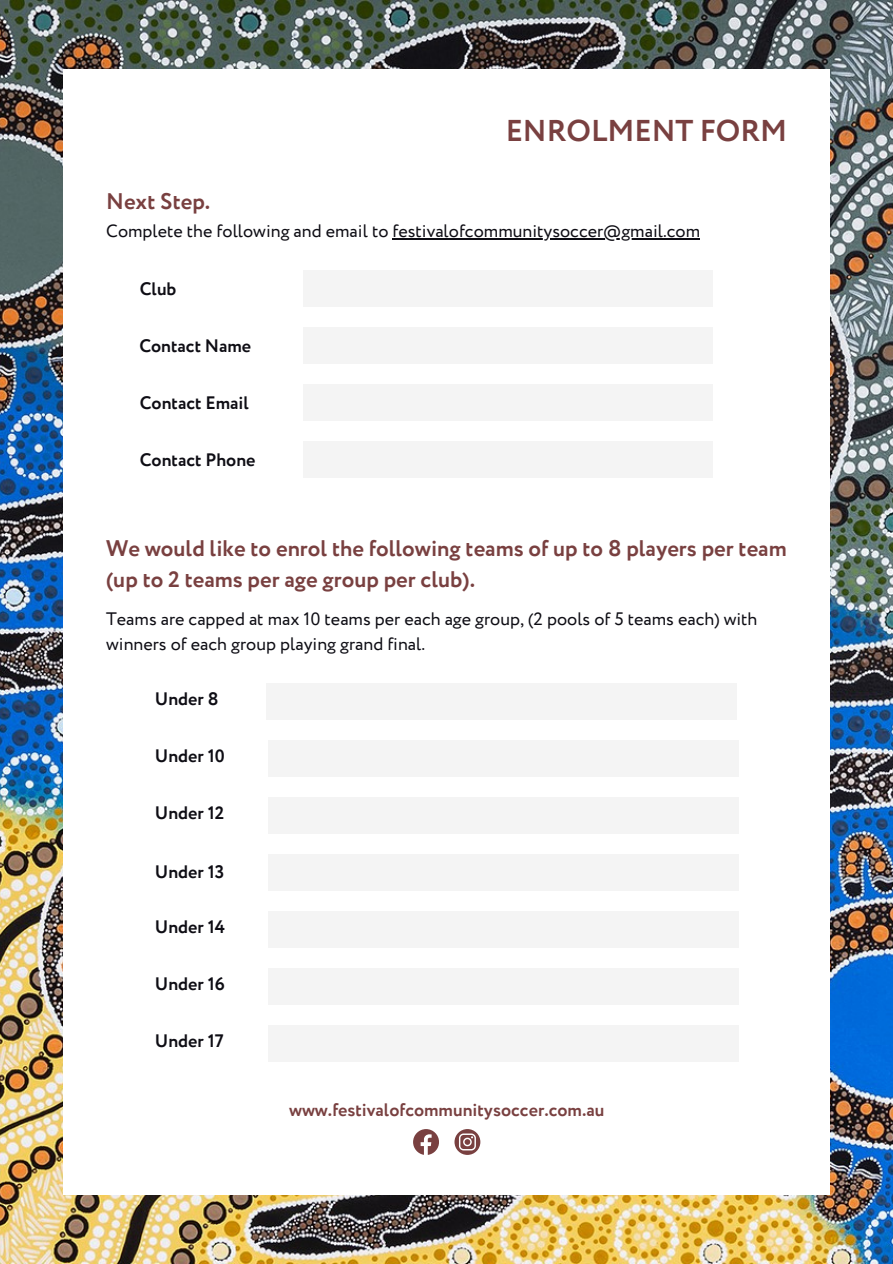
<style>
.page{position:relative;width:893px;height:1264px;background:#fff}
.page>*{position:absolute;margin:0;border:0;box-sizing:border-box;transform-origin:0 0}
.t1{font:700 30px "Circe";color:#794040}
.t2{font:700 22.5px/30.3px "Circe";color:#794040}
.t3{font:18px/24.8px "Circe";color:#0e0d14}
.t4{font:700 18px "Circe";color:#0e0d14}
.t5{font:700 18px "Circe";color:#794040}
</style>
<div class="page">
<img style="left:0;top:0;width:892px;height:1263px">
<div style="left:64px;top:69px;width:765px;height:1125px;background:#fff"></div>
<div style="left:304px;top:270px;width:408px;height:37px;background:#f4f4f4"></div>
<div style="left:304px;top:327px;width:408px;height:37px;background:#f4f4f4"></div>
<div style="left:304px;top:384px;width:408px;height:37px;background:#f4f4f4"></div>
<div style="left:304px;top:441px;width:408px;height:37px;background:#f4f4f4"></div>
<div style="left:268px;top:740px;width:470px;height:37px;background:#f4f4f4"></div>
<div style="left:268px;top:797px;width:470px;height:36px;background:#f4f4f4"></div>
<div style="left:268px;top:854px;width:470px;height:37px;background:#f4f4f4"></div>
<div style="left:268px;top:910px;width:470px;height:37px;background:#f4f4f4"></div>
<div style="left:268px;top:968px;width:470px;height:36px;background:#f4f4f4"></div>
<div style="left:268px;top:1025px;width:470px;height:36px;background:#f4f4f4"></div>
<hr style="left:392px;top:238px;width:308px;height:1px;background:#0e0d14">
<svg style="left:454px;top:1129px;width:26px;height:25px"></svg>
<svg style="left:413px;top:1129px;width:26px;height:25px"></svg>
<div style="left:266px;top:683px;width:470px;height:37px;background:#f4f4f4"></div>
<p class="t2" style="left:106px;top:188px;width:106px">Next Step.</p>
<p class="t1" style="left:505px;top:110px;width:283px">ENROLMENT FORM</p>
<p class="t3" style="left:106px;top:220px;width:595px">Complete the following and email to festivalofcommunitysoccer@gmail.com</p>
<p class="t4" style="left:140px;top:277px;width:38px">Club</p>
<p class="t4" style="left:139px;top:333px;width:113px">Contact Name</p>
<p class="t4" style="left:140px;top:391px;width:110px">Contact Email</p>
<p class="t4" style="left:140px;top:447px;width:117px">Contact Phone</p>
<p class="t2" style="left:106px;top:534px;width:682px">We would like to enrol the following teams of up to 8 players per team (up to 2 teams per age group per club).</p>
<p class="t3" style="left:106px;top:608px;width:652px">Teams are capped at max 10 teams per each age group, (2 pools of 5 teams each) with winners of each group playing grand final.</p>
<p class="t4" style="left:155px;top:686px;width:65px">Under 8</p>
<p class="t4" style="left:155px;top:743px;width:71px">Under 10</p>
<p class="t4" style="left:155px;top:800px;width:71px">Under 12</p>
<p class="t4" style="left:155px;top:859px;width:71px">Under 13</p>
<p class="t4" style="left:155px;top:914px;width:71px">Under 14</p>
<p class="t4" style="left:155px;top:971px;width:71px">Under 16</p>
<p class="t4" style="left:155px;top:1028px;width:70px">Under 17</p>
<p class="t5" style="left:289px;top:1097px;width:317px">www.festivalofcommunitysoccer.com.au</p>
</div>
